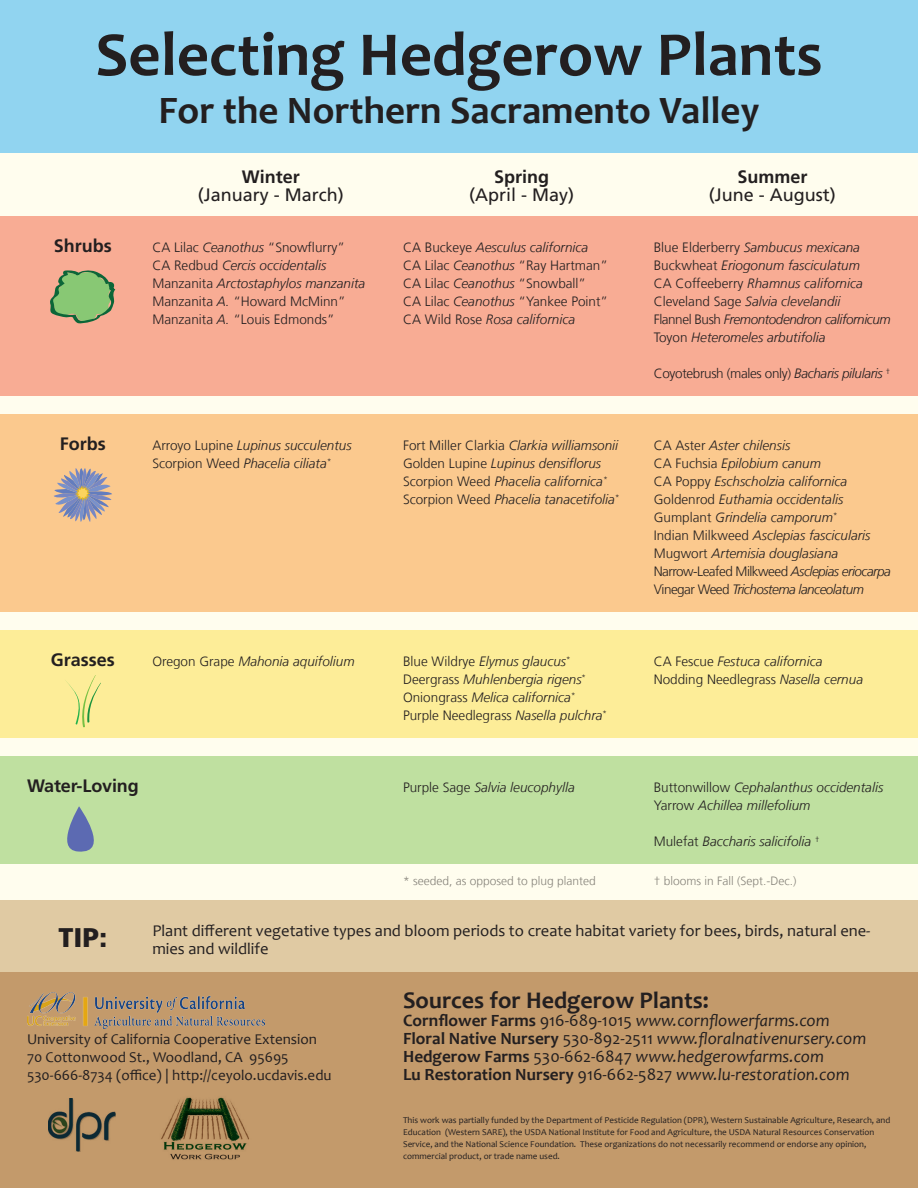
<style>
.page{position:relative;width:918px;height:1188px;background:#fff}
.page>*{position:absolute;margin:0;border:0;box-sizing:border-box;transform-origin:0 0}
.Frutiger_Body{font:700 63px "Candara";color:#231f20}
.Frutiger_Body-2{font:700 39px "Candara";color:#231f20}
.Frutiger_Body-3{font:900 27px "Frutiger LT Com";color:#231f20}
.Frutiger_Body-4{font:700 24px "Candara";color:#231f20}
.Frutiger_Body-5{font:700 18px "Frutiger LT Com";color:#231f20}
.Frutiger_Body-6{font:18px "Frutiger LT Com";color:#231f20}
.Frutiger_Body-7{font:italic 17.25px "Candara";color:#231f20}
.Frutiger_Body-8{font:16.5px "Candara";color:#231f20}
.Frutiger_Body-9{font:15px "Candara";color:#231f20}
.Frutiger_Body-10{font:italic 300 13.5px "Frutiger LT Com";color:#231f20}
.Frutiger_Body-11{font:300 13.5px "Frutiger LT Com";color:#231f20}
.Frutiger_Body-12{font:300 13.5px "Frutiger LT Com";letter-spacing:-.025em;color:#231f20}
.Frutiger_Body-13{font:300 13.5px "Frutiger LT Com";letter-spacing:-.04em;color:#231f20}
.Frutiger_Body-14{font:italic 300 13.5px "Frutiger LT Com";letter-spacing:-.03em;color:#231f20}
.Frutiger_Body-15{font:italic 300 13.5px "Frutiger LT Com";letter-spacing:-.04em;color:#231f20}
.Frutiger_Body-16{font:300 12px "Frutiger LT Com";color:#87847b}
.Frutiger_Body-17{font:9px/12px "Candara";color:#231f20}
.s1{font-style:normal}
.s2{font-style:italic}
.s3{font-weight:700;font-style:normal}
</style>
<div class="page">
<div style="left:0;top:738px;width:918px;height:18px;background:#fffdee"></div>
<div style="left:0;top:612px;width:918px;height:18px;background:#fffdee"></div>
<div style="left:0;top:396px;width:918px;height:18px;background:#fffdee"></div>
<div style="left:0;top:0;width:918px;height:153px;background:#91d4f0"></div>
<div style="left:0;top:216px;width:918px;height:180px;background:#f8ac94"></div>
<div style="left:0;top:414px;width:918px;height:198px;background:#fbc98e"></div>
<div style="left:0;top:630px;width:918px;height:108px;background:#fded98"></div>
<div style="left:0;top:756px;width:918px;height:108px;background:#bfe0a0"></div>
<div style="left:0;top:900px;width:918px;height:288px;background:#c39a6b"></div>
<div style="left:0;top:153px;width:918px;height:63px;background:#fffdee"></div>
<svg style="left:0;top:864px;width:918px;height:108px;background:#eadbbc"></svg>
<svg style="left:65px;top:675px;width:36px;height:52px"></svg>
<svg style="left:54px;top:468px;width:58px;height:54px"></svg>
<svg style="left:50px;top:270px;width:66px;height:54px"></svg>
<img style="left:27px;top:993px;width:237px;height:36px">
<img style="left:161px;top:1097px;width:88px;height:63px">
<img style="left:48px;top:1098px;width:68px;height:54px">
<svg style="left:67px;top:806px;width:27px;height:46px"></svg>
<p class="Frutiger_Body" style="left:95px;top:15px;width:729px">Selecting Hedgerow Plants</p>
<p class="Frutiger_Body-2" style="left:158px;top:86px;width:603px">For the Northern Sacramento Valley</p>
<p class="Frutiger_Body-5" style="left:737px;top:166px;width:72px">Summer</p>
<p class="Frutiger_Body-6" style="left:709px;top:184px;width:128px">(June - August)</p>
<p class="Frutiger_Body-10" style="left:654px;top:239px;width:208px"><span class="s1">Blue Elderberry</span> Sambucus mexicana</p>
<p class="Frutiger_Body-10" style="left:654px;top:257px;width:208px"><span class="s1">Buckwheat</span> Eriogonum fasciculatum</p>
<p class="Frutiger_Body-10" style="left:654px;top:275px;width:211px"><span class="s1">CA Coffeeberry</span> Rhamnus californica</p>
<p class="Frutiger_Body-10" style="left:654px;top:293px;width:188px"><span class="s1">Cleveland Sage</span> Salvia clevelandii</p>
<p class="Frutiger_Body-14" style="left:654px;top:311px;width:239px"><span class="s1">Flannel Bush</span> Fremontodendron californicum</p>
<p class="Frutiger_Body-10" style="left:654px;top:329px;width:173px"><span class="s1">Toyon</span> Heteromeles arbutifolia</p>
<p class="Frutiger_Body-12" style="left:654px;top:365px;width:238px">Coyotebrush (males only) <span class="s2">Bacharis pilularis</span> <sup>†</sup></p>
<p class="Frutiger_Body-5" style="left:242px;top:166px;width:60px">Winter</p>
<p class="Frutiger_Body-6" style="left:198px;top:184px;width:147px">(January - March)</p>
<p class="Frutiger_Body-11" style="left:152px;top:239px;width:194px">CA Lilac <span class="s2">Ceanothus</span> “Snowflurry”</p>
<p class="Frutiger_Body-10" style="left:152px;top:257px;width:176px"><span class="s1">CA Redbud</span> Cercis occidentalis</p>
<p class="Frutiger_Body-10" style="left:152px;top:275px;width:215px"><span class="s1">Manzanita</span> Arctostaphylos manzanita</p>
<p class="Frutiger_Body-11" style="left:152px;top:293px;width:195px">Manzanita <span class="s2">A.</span> “Howard McMinn”</p>
<p class="Frutiger_Body-11" style="left:152px;top:311px;width:184px">Manzanita <span class="s2">A.</span> “Louis Edmonds”</p>
<p class="Frutiger_Body-5" style="left:494px;top:166px;width:57px">Spring</p>
<p class="Frutiger_Body-6" style="left:469px;top:184px;width:106px">(April - May)</p>
<p class="Frutiger_Body-10" style="left:403px;top:239px;width:187px"><span class="s1">CA Buckeye</span> Aesculus californica</p>
<p class="Frutiger_Body-11" style="left:403px;top:257px;width:206px">CA Lilac <span class="s2">Ceanothus</span> “Ray Hartman”</p>
<p class="Frutiger_Body-11" style="left:403px;top:275px;width:185px">CA Lilac <span class="s2">Ceanothus</span> “Snowball”</p>
<p class="Frutiger_Body-11" style="left:403px;top:293px;width:207px">CA Lilac <span class="s2">Ceanothus</span> “Yankee Point”</p>
<p class="Frutiger_Body-10" style="left:403px;top:311px;width:174px"><span class="s1">CA Wild Rose</span> Rosa californica</p>
<p class="Frutiger_Body-5" style="left:54px;top:235px;width:59px">Shrubs</p>
<p class="Frutiger_Body-5" style="left:60px;top:433px;width:47px">Forbs</p>
<p class="Frutiger_Body-10" style="left:152px;top:437px;width:201px"><span class="s1">Arroyo Lupine</span> Lupinus succulentus</p>
<p class="Frutiger_Body-10" style="left:152px;top:455px;width:180px"><span class="s1">Scorpion Weed</span> Phacelia ciliata<sup>*</sup></p>
<p class="Frutiger_Body-10" style="left:403px;top:437px;width:217px"><span class="s1">Fort Miller Clarkia</span> Clarkia williamsonii</p>
<p class="Frutiger_Body-10" style="left:403px;top:455px;width:200px"><span class="s1">Golden Lupine</span> Lupinus densiflorus</p>
<p class="Frutiger_Body-10" style="left:403px;top:473px;width:206px"><span class="s1">Scorpion Weed</span> Phacelia californica<sup>*</sup></p>
<p class="Frutiger_Body-10" style="left:403px;top:491px;width:218px"><span class="s1">Scorpion Weed</span> Phacelia tanacetifolia<sup>*</sup></p>
<p class="Frutiger_Body-10" style="left:654px;top:437px;width:138px"><span class="s1">CA Aster</span> Aster chilensis</p>
<p class="Frutiger_Body-10" style="left:654px;top:455px;width:169px"><span class="s1">CA Fuchsia</span> Epilobium canum</p>
<p class="Frutiger_Body-10" style="left:654px;top:473px;width:195px"><span class="s1">CA Poppy</span> Eschscholzia californica</p>
<p class="Frutiger_Body-10" style="left:654px;top:491px;width:191px"><span class="s1">Goldenrod</span> Euthamia occidentalis</p>
<p class="Frutiger_Body-10" style="left:654px;top:509px;width:185px"><span class="s1">Gumplant</span> Grindelia camporum<sup>*</sup></p>
<p class="Frutiger_Body-10" style="left:654px;top:527px;width:218px"><span class="s1">Indian Milkweed</span> Asclepias fascicularis</p>
<p class="Frutiger_Body-10" style="left:654px;top:545px;width:186px"><span class="s1">Mugwort</span> Artemisia douglasiana</p>
<p class="Frutiger_Body-13" style="left:654px;top:563px;width:239px">Narrow-Leafed Milkweed <span class="s2">Asclepias eriocarpa</span></p>
<p class="Frutiger_Body-15" style="left:654px;top:581px;width:212px"><span class="s1">Vinegar Weed</span> Trichostema lanceolatum</p>
<p class="Frutiger_Body-5" style="left:51px;top:649px;width:65px">Grasses</p>
<p class="Frutiger_Body-10" style="left:152px;top:653px;width:204px"><span class="s1">Oregon Grape</span> Mahonia aquifolium</p>
<p class="Frutiger_Body-10" style="left:403px;top:653px;width:169px"><span class="s1">Blue Wildrye</span> Elymus glaucus<sup>*</sup></p>
<p class="Frutiger_Body-10" style="left:403px;top:671px;width:184px"><span class="s1">Deergrass</span> Muhlenbergia rigens<sup>*</sup></p>
<p class="Frutiger_Body-10" style="left:403px;top:689px;width:174px"><span class="s1">Oniongrass</span> Melica californica<sup>*</sup></p>
<p class="Frutiger_Body-11" style="left:403px;top:707px;width:205px">Purple Needlegrass <span class="s2">Nasella pulchra</span><sup>*</sup></p>
<p class="Frutiger_Body-10" style="left:654px;top:653px;width:170px"><span class="s1">CA Fescue</span> Festuca californica</p>
<p class="Frutiger_Body-11" style="left:654px;top:671px;width:211px">Nodding Needlegrass <span class="s2">Nasella cernua</span></p>
<p class="Frutiger_Body-5" style="left:27px;top:775px;width:113px">Water-Loving</p>
<p class="Frutiger_Body-3" style="left:59px;top:921px;width:50px">TIP:</p>
<p class="Frutiger_Body-10" style="left:403px;top:779px;width:173px"><span class="s1">Purple Sage</span> Salvia leucophylla</p>
<p class="Frutiger_Body-16" style="left:403px;top:874px;width:194px">* seeded, as opposed to plug planted</p>
<p class="Frutiger_Body-10" style="left:654px;top:779px;width:231px"><span class="s1">Buttonwillow</span> Cephalanthus occidentalis</p>
<p class="Frutiger_Body-10" style="left:654px;top:797px;width:158px"><span class="s1">Yarrow</span> Achillea millefolium</p>
<p class="Frutiger_Body-10" style="left:654px;top:833px;width:167px"><span class="s1">Mulefat</span> Baccharis salicifolia <sup>†</sup></p>
<p class="Frutiger_Body-16" style="left:654px;top:874px;width:144px">† blooms in Fall (Sept.-Dec.)</p>
<p class="Frutiger_Body-8" style="left:152px;top:920px;width:719px">Plant different vegetative types and bloom periods to create habitat variety for bees, birds, natural ene-</p>
<p class="Frutiger_Body-8" style="left:152px;top:938px;width:118px">mies and wildlife</p>
<p class="Frutiger_Body-9" style="left:27px;top:1030px;width:292px">University of California Cooperative Extension</p>
<p class="Frutiger_Body-9" style="left:27px;top:1048px;width:263px">70 Cottonwood St., Woodland, CA 95695</p>
<p class="Frutiger_Body-9" style="left:27px;top:1066px;width:306px">530-666-8734 (office) | http://ceyolo.ucdavis.edu</p>
<p class="Frutiger_Body-4" style="left:403px;top:985px;width:307px">Sources for Hedgerow Plants:</p>
<p class="Frutiger_Body-7" style="left:403px;top:1010px;width:428px"><span class="s3">Cornflower Farms</span> <span class="s1">916-689-1015</span> www.cornflowerfarms.com</p>
<p class="Frutiger_Body-7" style="left:403px;top:1028px;width:465px"><span class="s3">Floral Native Nursery</span> <span class="s1">530-892-2511</span> www.floralnativenursery.com</p>
<p class="Frutiger_Body-7" style="left:403px;top:1046px;width:422px"><span class="s3">Hedgerow Farms</span> <span class="s1">530-662-6847</span> www.hedgerowfarms.com</p>
<p class="Frutiger_Body-7" style="left:403px;top:1064px;width:448px"><span class="s3">Lu Restoration Nursery</span> <span class="s1">916-662-5827</span> www.lu-restoration.com</p>
<p class="Frutiger_Body-17" style="left:403px;top:1114px;width:489px">This work was partially funded by the Department of Pesticide Regulation (DPR), Western Sustainable Agriculture, Research, and Education (Western SARE), the USDA National Institute for Food and Agriculture, the USDA Natural Resources Conservation Service, and the National Science Foundation. These organizations do not necessarily recommend or endorse any opinion, commercial product, or trade name used.</p>
</div>
